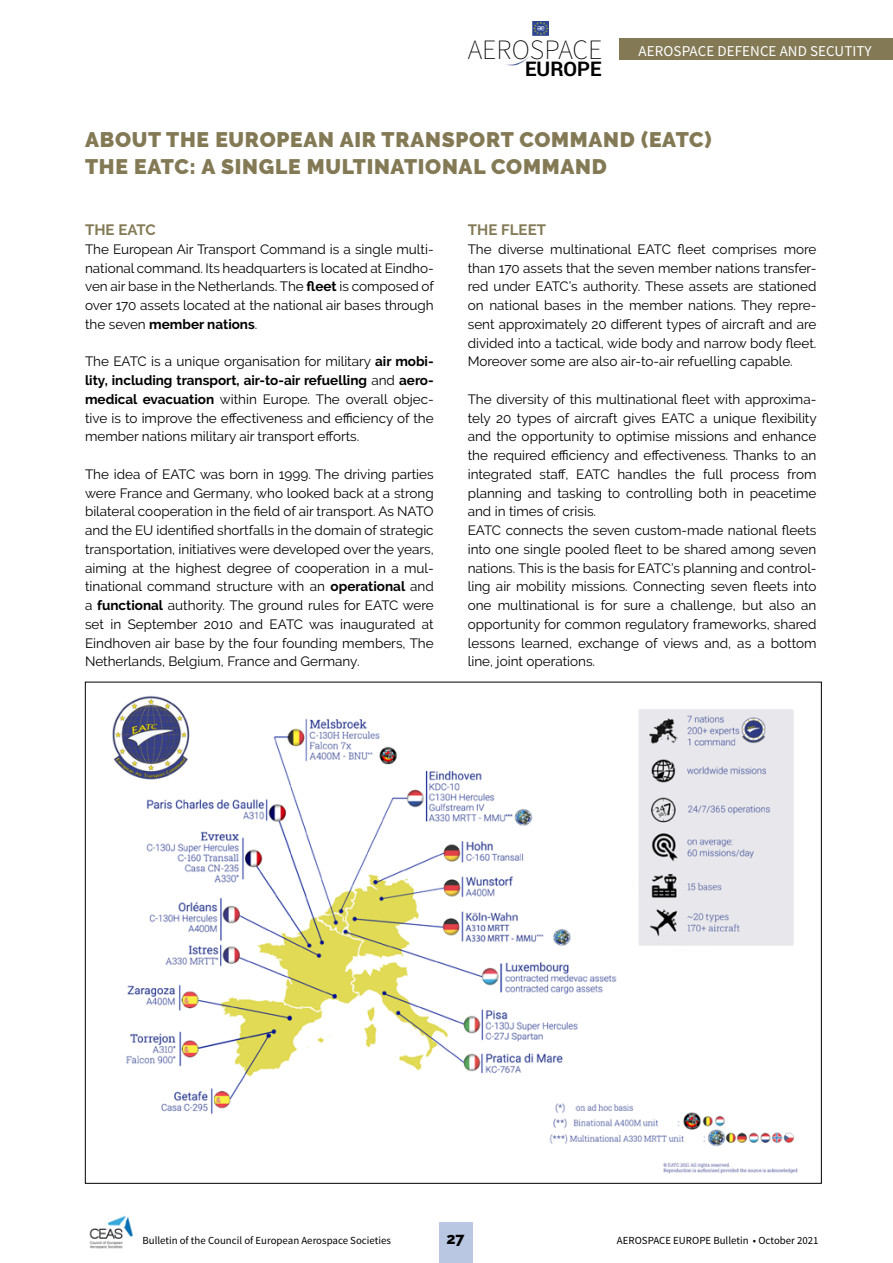
<style>
.page{position:relative;width:893px;height:1263px;background:#fff}
.page>*{position:absolute;margin:0;border:0;box-sizing:border-box;transform-origin:0 0}
.t1{font:200 27.9px "Source Sans Pro";color:#000}
.t2{font:900 21px/27px "Raleway";letter-spacing:.035em;color:#837a55}
.t3{font:700 19.95px "Roboto";color:#000}
.t4{font:800 15.75px "Raleway";color:#000}
.t5{font:15px "Source Sans Pro";letter-spacing:.005em;color:#fff}
.t6{font:700 15px "Raleway";letter-spacing:.005em;color:#837a55}
.t7{font:13.5px/18.8px "Raleway";color:#000;text-align:justify}
.t8{font:10.8px "Source Sans Pro";color:#000}
.s1{font-weight:700}
</style>
<div class="page">
<div style="left:439px;top:1222px;width:34px;height:41px;background:#b9c7e2"></div>
<img style="left:89px;top:1215px;width:44px;height:34px">
<div style="left:619px;top:38px;width:274px;height:22px;background:#837a55"></div>
<svg style="left:506px;top:56px;width:24px;height:10px"></svg>
<img style="left:533px;top:21px;width:16px;height:14px">
<img style="left:112px;top:695px;width:686px;height:479px">
<h1 class="t1" style="left:468px;top:33px;width:136px">AEROSPACE</h1>
<p class="t5" style="left:639px;top:42px;width:234px">AEROSPACE DEFENCE AND SECUTITY</p>
<h3 class="t3" style="left:525px;top:55px;width:78px">EUROPE</h3>
<h2 class="t2" style="left:85px;top:126px;width:628px">ABOUT THE EUROPEAN AIR TRANSPORT COMMAND (EATC)<br>THE EATC: A SINGLE MULTINATIONAL COMMAND</h2>
<p class="t6" style="left:85px;top:221px;width:72px">THE EATC</p>
<p class="t7" style="left:85px;top:240px;width:350px">The European Air Transport Command is a single multi&shy;national command. Its headquarters is located at Eindho&shy;ven air base in the Netherlands. The <span class="s1">fleet</span> is composed of over 170 assets located at the national air bases through the seven <span class="s1">member nations</span>.</p>
<p class="t7" style="left:85px;top:352px;width:350px">The EATC is a unique organisation for military <span class="s1">air mobi&shy;lity, including transport, air-to-air refuelling</span> and <span class="s1">aero&shy;medical evacuation</span> within Europe. The overall objec&shy;tive is to improve the effectiveness and efficiency of the member nations military air transport efforts.</p>
<p class="t7" style="left:85px;top:465px;width:350px">The idea of EATC was born in 1999. The driving parties were France and Germany, who looked back at a strong bilateral cooperation in the field of air transport. As NATO and the EU identified shortfalls in the domain of strategic transportation, initiatives were developed over the years, aiming at the highest degree of cooperation in a mul&shy;tinational command structure with an <span class="s1">operational</span> and a <span class="s1">functional</span> authority. The ground rules for EATC were set in September 2010 and EATC was inaugurated at Eindhoven air base by the four founding members, The Netherlands, Belgium, France and Germany.</p>
<p class="t6" style="left:468px;top:221px;width:80px">THE FLEET</p>
<p class="t7" style="left:468px;top:240px;width:350px">The diverse multinational EATC fleet comprises more than 170 assets that the seven member nations transfer&shy;red under EATC’s authority. These assets are stationed on national bases in the member nations. They repre&shy;sent approximately 20 different types of aircraft and are divided into a tactical, wide body and narrow body fleet.<br>Moreover some are also air-to-air refuelling capable.</p>
<p class="t7" style="left:468px;top:390px;width:351px;text-align:left">The diversity of this multinational fleet with approxima&shy;tely 20 types of aircraft gives EATC a unique flexibility and the opportunity to optimise missions and enhance the required efficiency and effectiveness. Thanks to an integrated staff, EATC handles the full process from planning and tasking to controlling both in peacetime and in times of crisis.<br>EATC connects the seven custom-made national fleets into one single pooled fleet to be shared among seven nations. This is the basis for EATC’s planning and control&shy;ling air mobility missions. Connecting seven fleets into one multinational is for sure a challenge, but also an opportunity for common regulatory frameworks, shared lessons learned, exchange of views and, as a bottom line, joint operations.</p>
<p class="t8" style="left:142px;top:1233px;width:250px">Bulletin of the Council of European Aerospace Societies</p>
<p class="t4" style="left:446px;top:1229px;width:20px">27</p>
<p class="t8" style="left:617px;top:1233px;width:203px">AEROSPACE EUROPE Bulletin • October 2021</p>
</div>
